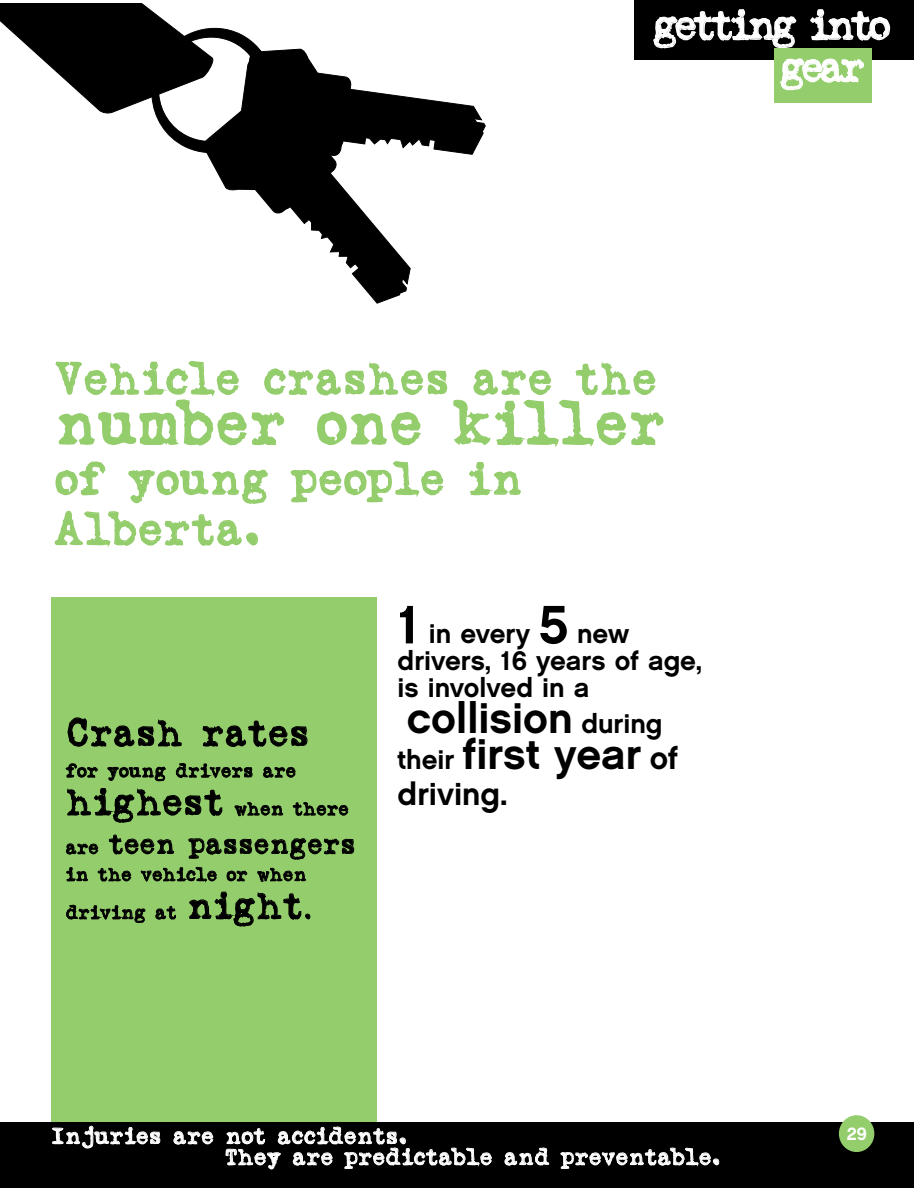
<style>
.page{position:relative;width:918px;height:1188px;background:#fff}
.page>*{position:absolute;margin:0;border:0;box-sizing:border-box;transform-origin:0 0}
.t1{font:60.15px "Love Letter Typewriter";color:#94cd6c}
.t2{font:45.15px/50.1px "Love Letter Typewriter";color:#94cd6c}
.t3{font:42.9px "Chalet New York Nineteen Sixty";color:#000}
.t4{font:42px "Love Letter Typewriter";letter-spacing:-.12em;color:#fff}
.t5{font:37.5px "Love Letter Typewriter";letter-spacing:-.005em;color:#000}
.t6{font:31.8px "Chalet New York Nineteen Sixty";color:#000}
.t7{font:28.2px "Love Letter Typewriter";color:#000}
.t8{font:27px/27px "Chalet New York Nineteen Sixty";color:#000}
.t9{font:22.95px/21px "Love Letter Typewriter";color:#fff}
.t10{font:18.75px/38px "Love Letter Typewriter";color:#000}
.t11{font:18px "Chalet New York Nineteen Sixty";color:#fff}
.s1{font-size:37.5px}
.s2{font-size:18.75px}
.s3{font-size:54px}
.s4{font-size:27px}
.s5{font-size:42.9px}
.s6{font-size:42.45px}
.s7{font-size:31.8px}
</style>
<div class="page">
<div style="left:51px;top:597px;width:326px;height:591px;background:#94cd6c"></div>
<div style="left:0;top:1122px;width:914px;height:66px;background:#000"></div>
<div style="left:634px;top:0;width:280px;height:59px;background:#000"></div>
<div style="left:839px;top:1115px;width:35px;height:37px;background:#94cd6c;border-radius:50%"></div>
<div style="left:774px;top:48px;width:98px;height:54px;background:#94cd6c"></div>
<svg style="left:366px;top:265px;width:45px;height:35px"></svg>
<svg style="left:216px;top:171px;width:192px;height:120px"></svg>
<svg style="left:0;top:3px;width:486px;height:168px"></svg>
<h3 class="t4" style="left:652px;top:9px;width:240px">getting into</h3>
<h3 class="t4" style="left:779px;top:51px;width:88px">gear</h3>
<h2 class="t2" style="left:54px;top:357px;width:604px">Vehicle crashes are the</h2>
<h1 class="t1" style="left:55px;top:400px;width:613px">number one killer</h1>
<h2 class="t2" style="left:54px;top:457px;width:470px">of young people in<br>Alberta.</h2>
<h3 class="t5" style="left:66px;top:718px;width:246px">Crash rates</h3>
<p class="t10" style="left:65px;top:753px;width:285px">for young drivers are <span class="s1">highest</span> when there</p>
<h3 class="t7" style="left:65px;top:833px;width:292px"><span class="s2">are</span> teen passengers</h3>
<p class="t10" style="left:65px;top:857px;width:247px">in the vehicle or when driving at <span class="s1">night</span>.</p>
<h3 class="t8" style="left:398px;top:623px;width:306px"><span class="s3">1</span> in every <span class="s3">5</span> new drivers, 16 years of age, is involved in a</h3>
<h3 class="t3" style="left:407px;top:702px;width:257px">collision <span class="s4">during</span></h3>
<h3 class="t8" style="left:398px;top:749px;width:282px">their <span class="s5">first</span> <span class="s6">year</span> <span class="s7">of</span></h3>
<h3 class="t6" style="left:398px;top:782px;width:111px">driving.</h3>
<p class="t9" style="left:225px;top:1127px;width:497px;text-indent:-174px">Injuries are not accidents.<br>They are predictable and preventable.</p>
<p class="t11" style="left:847px;top:1126px;width:22px">29</p>
</div>
